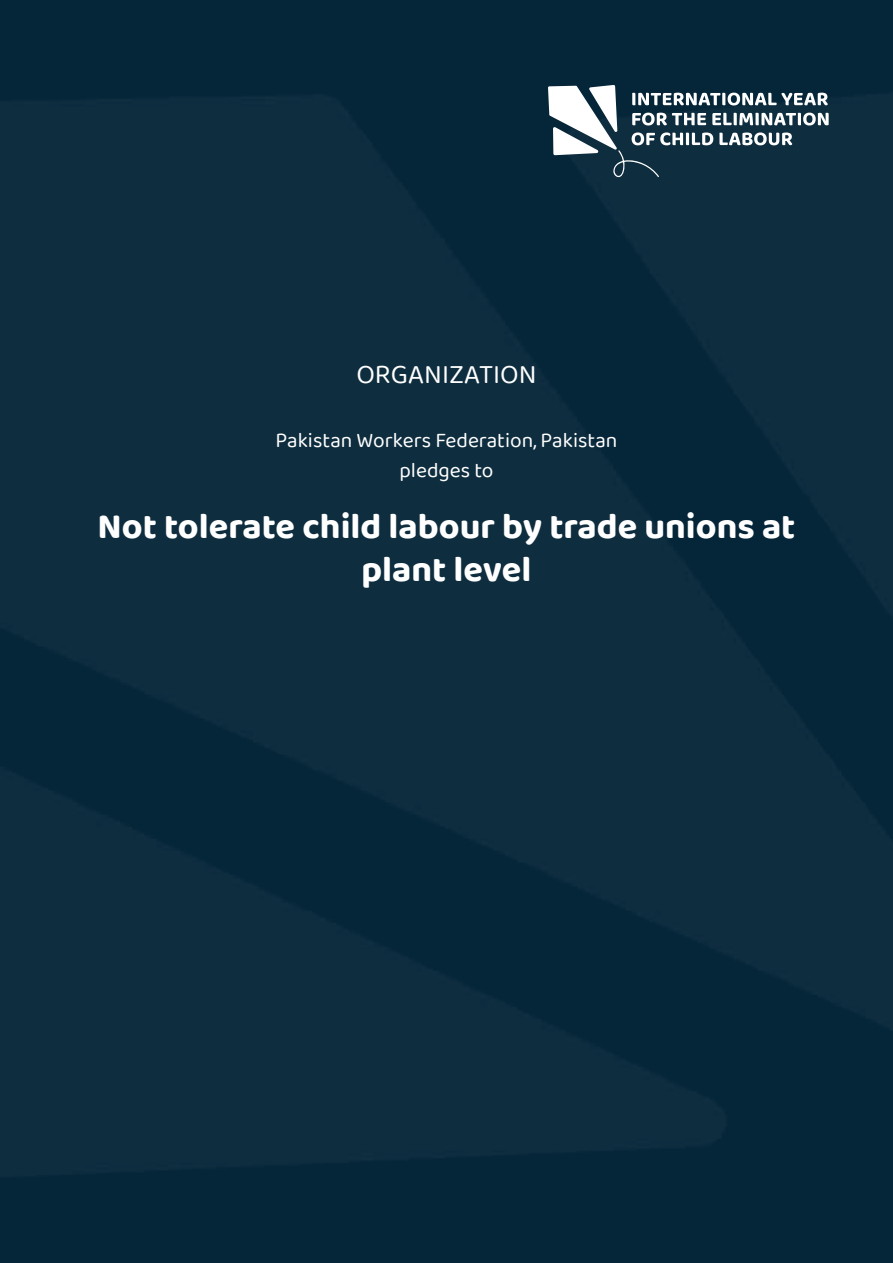
<style>
.page{position:relative;width:893px;height:1263px;background:#0e2d3f}
.page>*{position:absolute;margin:0;border:0;box-sizing:border-box;transform-origin:0 0}
.t1{font:700 36px/43.2px "Baloo 2";color:#fff;text-align:center}
.t2{font:27px "Baloo 2";color:#fff}
.t3{font:21px/30px "Baloo 2";color:#fff;text-align:center}
</style>
<div class="page">
<svg style="left:548px;top:85px;width:281px;height:92px"></svg>
<p class="t2" style="left:356px;top:356px;width:182px">ORGANIZATION</p>
<p class="t3" style="left:276px;top:426px;width:343px">Pakistan Workers Federation, Pakistan pledges to</p>
<p class="t1" style="left:98px;top:503px;width:699px">Not tolerate child labour by trade unions at plant level</p>
</div>
